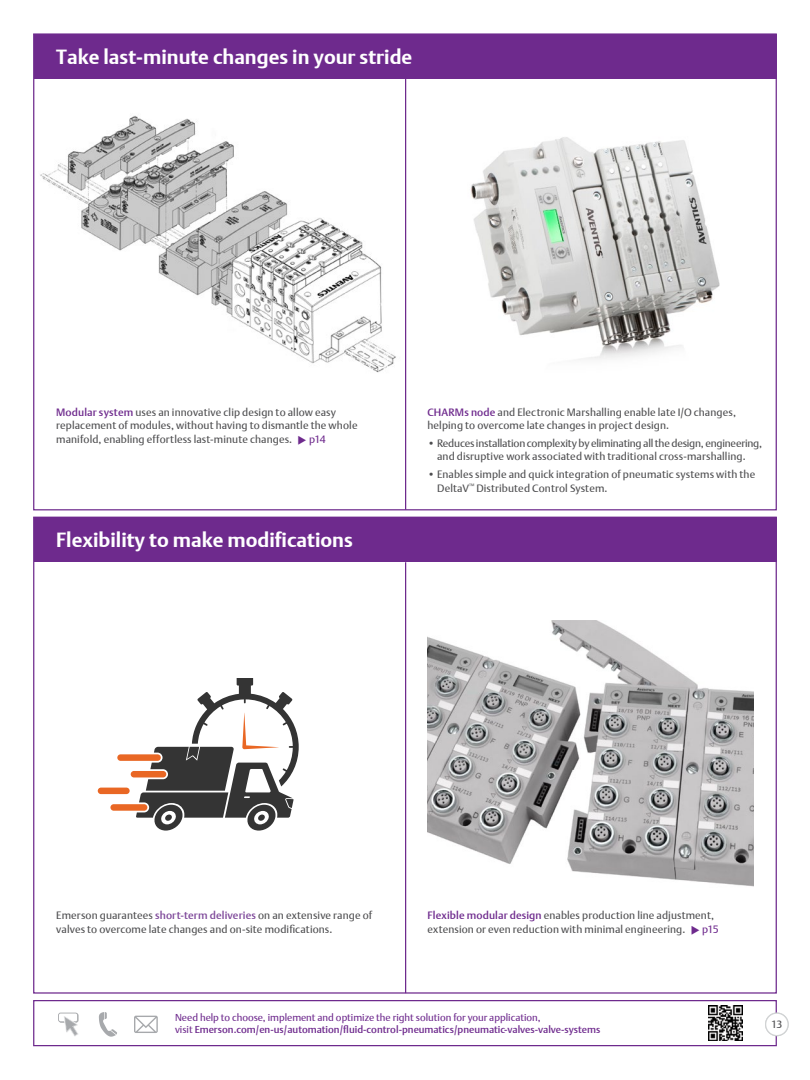
<style>
.page{position:relative;width:810px;height:1080px;background:#fff}
.page>*{position:absolute;margin:0;border:0;box-sizing:border-box;transform-origin:0 0}
.t1{font:20px "DTL Argo T Bold";color:#fff}
.t2{font:10.62px/13.8px "DTL Argo T";letter-spacing:.01em;color:#4d4d4f}
.t3{font:10.62px/13.8px "DTL Argo T";letter-spacing:-.01em;color:#4d4d4f}
.t4{font:500 10px/12.5px "DTL Argo T";color:#6e2a8d}
.s1{font-weight:500;color:#6e2a8d}
.s2{color:#6e2a8d}
.s3{font-weight:500;color:#7d4799}
.s4{font-weight:400}
</style>
<div class="page">
<svg style="left:99px;top:1012px;width:18px;height:25px"></svg>
<svg style="left:134px;top:1016px;width:24px;height:17px"></svg>
<svg style="left:58px;top:1013px;width:21px;height:23px"></svg>
<img style="left:471px;top:137px;width:249px;height:223px">
<div style="left:33px;top:1000px;width:744px;height:46px;border:1px solid #6e2a8d"></div>
<div style="left:766px;top:1013px;width:22px;height:23px;background:#fff;border-radius:50%"></div>
<div style="left:765px;top:1012px;width:24px;height:24px;border:1px solid #d1d3d4;border-radius:50%"></div>
<div style="left:34px;top:34px;width:742px;height:45px;background:#6e2a8d"></div>
<hr style="left:405px;top:79px;width:1px;height:431px;background:#6e2a8d">
<img style="left:40px;top:115px;width:356px;height:258px">
<div style="left:34px;top:517px;width:742px;height:45px;background:#6e2a8d"></div>
<hr style="left:405px;top:562px;width:1px;height:431px;background:#6e2a8d">
<img style="left:428px;top:620px;width:326px;height:267px">
<svg style="left:136px;top:678px;width:163px;height:153px"></svg>
<div style="left:165px;top:815px;width:7px;height:6px;background:#343434;border-radius:3px"></div>
<div style="left:110px;top:804px;width:37px;height:7px;background:#e96724;border-radius:3px"></div>
<div style="left:131px;top:771px;width:35px;height:6px;background:#e96724;border-radius:3px"></div>
<div style="left:98px;top:788px;width:32px;height:6px;background:#e96724;border-radius:3px"></div>
<div style="left:117px;top:754px;width:44px;height:7px;background:#e96724;border-radius:3px"></div>
<img style="left:708px;top:1005px;width:35px;height:35px">
<p class="t1" style="left:56px;top:45px;width:358px">Take last-minute changes in your stride</p>
<p class="t2" style="left:56px;top:405px;width:303px"><span class="s1">Modular system</span> uses an innovative clip design to allow easy replacement of modules, without having to dismantle the whole manifold, enabling effortless last-minute changes. <span class="s2">◆ p14</span></p>
<p class="t2" style="left:428px;top:405px;width:310px"><span class="s1">CHARMs node</span> and Electronic Marshalling enable late I/O changes, helping to overcome late changes in project design.</p>
<p class="t3" style="left:437px;top:436px;width:326px;text-indent:-10px">• Reduces installation complexity by eliminating all the design, engineering, and disruptive work associated with traditional cross-marshalling.</p>
<p class="t2" style="left:437px;top:467px;width:320px;text-indent:-10px">• Enables simple and quick integration of pneumatic systems with the<br>DeltaV<sup>™</sup> Distributed Control System.</p>
<p class="t1" style="left:56px;top:529px;width:298px">Flexibility to make modifications</p>
<p class="t2" style="left:56px;top:908px;width:317px">Emerson guarantees <span class="s3">short-term deliveries</span> on an extensive range of valves to overcome late changes and on-site modifications.</p>
<p class="t2" style="left:428px;top:908px;width:293px"><span class="s1">Flexible modular design</span> enables production line adjustment, extension or even reduction with minimal engineering. <span class="s2">◆ p15</span></p>
<p class="t4" style="left:175px;top:1011px;width:427px"><span class="s4">Need help to choose, implement and optimize the right solution for your application,<br>visit</span> Emerson.com/en-us/automation/fluid-control-pneumatics/pneumatic-valves-valve-systems</p>
<p class="t2" style="left:771px;top:1018px;width:13px">13</p>
</div>
